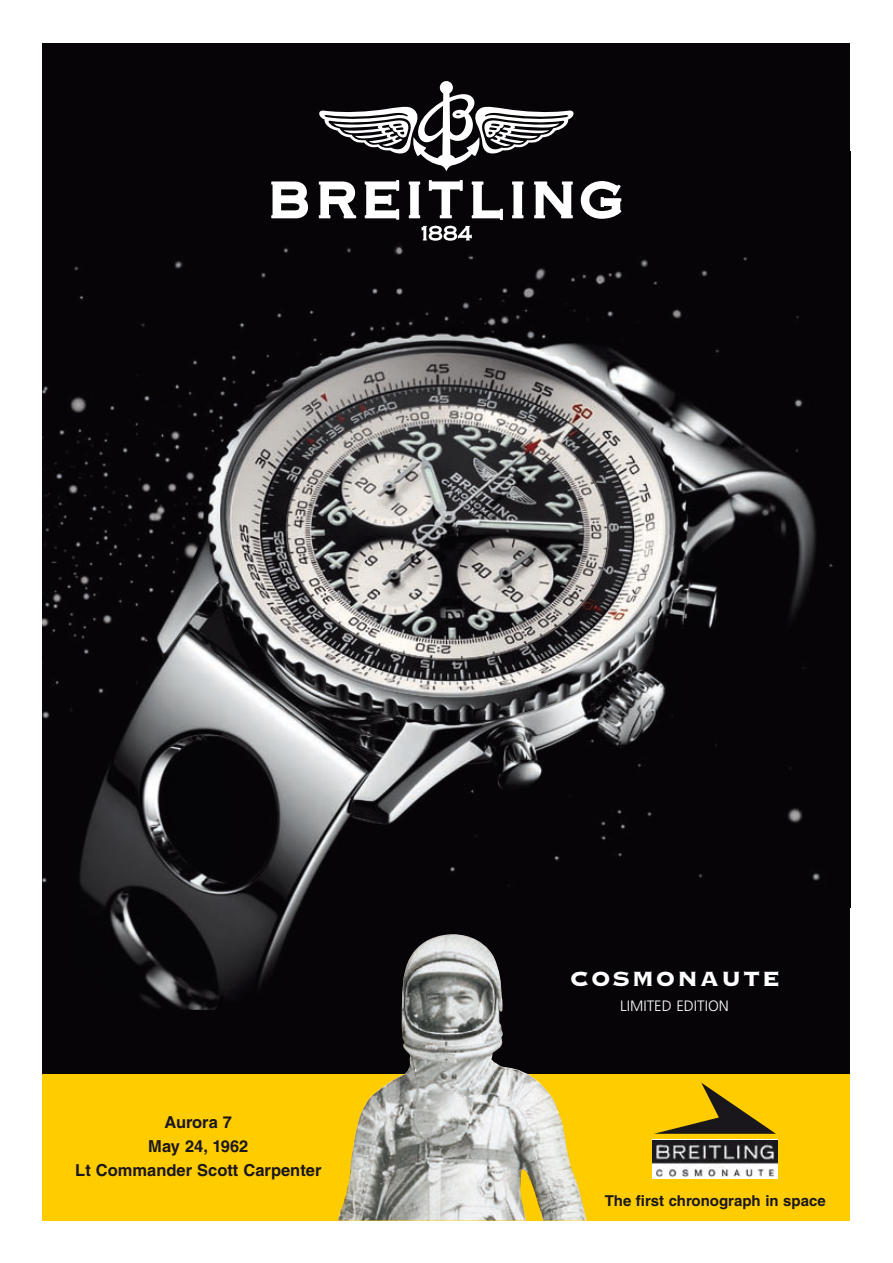
<style>
.page{position:relative;width:893px;height:1263px;background:#fff}
.page>*{position:absolute;margin:0;border:0;box-sizing:border-box;transform-origin:0 0}
.t1{font:27px "Copperplate Thirty Three BC";letter-spacing:.06em;color:#fff}
.t2{font:700 16.5px/24px "Helvetica";color:#1a171c;text-align:center}
.t3{font:700 15px "Helvetica";color:#1a171c}
.t4{font:300 15px "Frutiger";color:#fff}
</style>
<div class="page">
<div style="left:42px;top:43px;width:808px;height:1177px;background:#060407"></div>
<div style="left:42px;top:1074px;width:808px;height:146px;background:#fc0"></div>
<img style="left:338px;top:1010px;width:249px;height:210px">
<svg style="left:654px;top:1083px;width:122px;height:51px"></svg>
<div style="left:652px;top:1139px;width:125px;height:40px;background:linear-gradient(to right,#fff,#fff)"></div>
<img style="left:652px;top:1141px;width:125px;height:36px">
<svg style="left:422px;top:226px;width:50px;height:15px"></svg>
<svg style="left:271px;top:180px;width:350px;height:40px"></svg>
<svg style="left:319px;top:81px;width:255px;height:90px"></svg>
<img style="left:72px;top:329px;width:748px;height:681px">
<p class="t2" style="left:75px;top:1110px;width:248px">Aurora 7<br>May 24, 1962<br>Lt Commander Scott Carpenter</p>
<h1 class="t1" style="left:570px;top:965px;width:211px">COSMONAUTE</h1>
<p class="t4" style="left:620px;top:997px;width:110px">LIMITED EDITION</p>
<p class="t3" style="left:605px;top:1192px;width:223px">The first chronograph in space</p>
</div>
